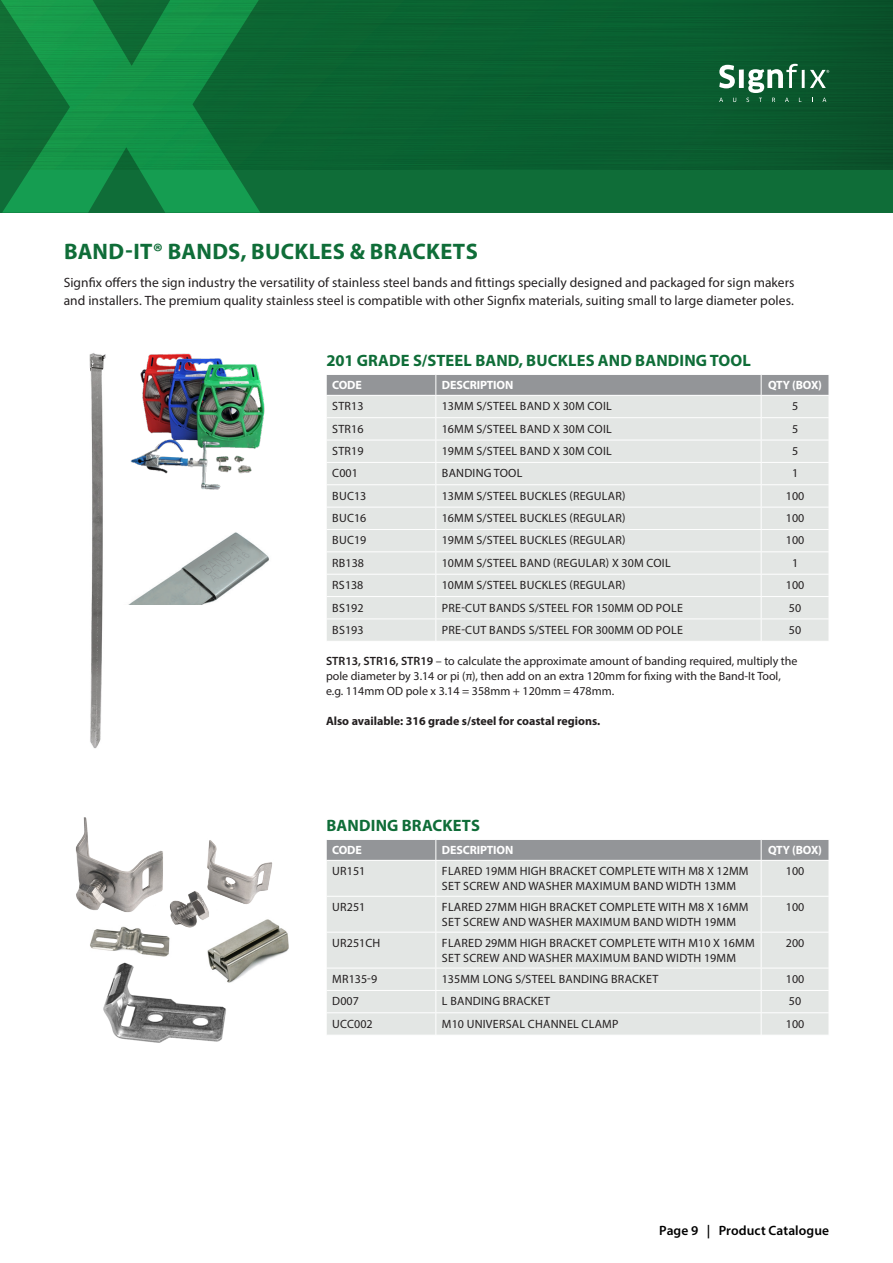
<style>
.page{position:relative;width:893px;height:1263px;background:#fff}
.page>*{position:absolute;margin:0;border:0;box-sizing:border-box;transform-origin:0 0}
.t1{font:700 22.5px "Myriad Pro";letter-spacing:.015em;color:#0f6d38}
.t2{font:700 16.5px "Myriad Pro";letter-spacing:.01em;color:#0f6d38}
.t3{font:13.5px/18px "Myriad Pro";letter-spacing:.005em;color:#231f20}
.t4{font:600 13.5px "Myriad Pro";letter-spacing:.005em;color:#000}
.t5{font:12px/15px "Myriad Pro";letter-spacing:.02em;color:#231f20}
.t6{font:12px/15px "Myriad Pro";color:#231f20}
.t7{font:700 12px "Myriad Pro";color:#231f20}
.t8{font:700 12px "Myriad Pro";letter-spacing:-.01em;color:#fff}
.s1{font-weight:600}
</style>
<div class="page">
<img style="left:270px;top:0;width:623px;height:170px">
<div style="left:0;top:170px;width:893px;height:43px;background:#0f6d38"></div>
<svg style="left:719px;top:98px;width:4px;height:4px"></svg>
<svg style="left:733px;top:98px;width:3px;height:4px"></svg>
<svg style="left:822px;top:98px;width:4px;height:4px"></svg>
<svg style="left:719px;top:65px;width:16px;height:23px"></svg>
<div style="left:739px;top:69px;width:5px;height:19px;background:#fff"></div>
<svg style="left:746px;top:64px;width:55px;height:38px"></svg>
<hr style="left:802px;top:70px;width:3px;height:18px;background:#fff">
<svg style="left:810px;top:70px;width:19px;height:18px"></svg>
<svg style="left:0;top:0;width:270px;height:213px;background:#118541"></svg>
<img style="left:130px;top:353px;width:135px;height:137px">
<img style="left:245px;top:929px;width:44px;height:45px">
<img style="left:130px;top:532px;width:139px;height:72px">
<img style="left:89px;top:353px;width:17px;height:396px">
<img style="left:103px;top:947px;width:142px;height:96px">
<img style="left:75px;top:817px;width:208px;height:130px">
<svg style="left:326px;top:375px;width:503px;height:266px;background:#dee1df"></svg>
<div style="left:327px;top:861px;width:502px;height:174px;background:#e3e6e4"></div>
<div style="left:326px;top:840px;width:503px;height:20px;background:#939598"></div>
<hr style="left:435px;top:861px;width:1px;height:35px;background:#fff">
<hr style="left:761px;top:861px;width:1px;height:35px;background:#fff">
<hr style="left:326px;top:896px;width:110px;height:1px;background:#fff">
<hr style="left:436px;top:896px;width:325px;height:1px;background:#fff">
<hr style="left:435px;top:897px;width:1px;height:35px;background:#fff">
<hr style="left:761px;top:896px;width:68px;height:1px;background:#fff">
<hr style="left:761px;top:897px;width:1px;height:35px;background:#fff">
<hr style="left:326px;top:932px;width:110px;height:1px;background:#fff">
<hr style="left:436px;top:932px;width:325px;height:1px;background:#fff">
<hr style="left:435px;top:932px;width:1px;height:36px;background:#fff">
<hr style="left:761px;top:932px;width:68px;height:1px;background:#fff">
<hr style="left:761px;top:932px;width:1px;height:36px;background:#fff">
<hr style="left:326px;top:968px;width:110px;height:1px;background:#fff">
<hr style="left:436px;top:968px;width:325px;height:1px;background:#fff">
<hr style="left:761px;top:968px;width:68px;height:1px;background:#fff">
<hr style="left:326px;top:990px;width:110px;height:1px;background:#fff">
<hr style="left:436px;top:990px;width:325px;height:1px;background:#fff">
<hr style="left:761px;top:990px;width:68px;height:1px;background:#fff">
<hr style="left:326px;top:1012px;width:110px;height:1px;background:#fff">
<hr style="left:436px;top:1012px;width:325px;height:1px;background:#fff">
<svg style="left:435px;top:969px;width:1px;height:66px"></svg>
<hr style="left:761px;top:1012px;width:68px;height:1px;background:#fff">
<svg style="left:761px;top:969px;width:1px;height:66px"></svg>
<img style="left:84px;top:923px;width:93px;height:35px">
<p class="t1" style="left:64px;top:237px;width:415px">BAND-IT® BANDS, BUCKLES &amp; BRACKETS</p>
<p class="t3" style="left:64px;top:273px;width:732px">Signfix offers the sign industry the versatility of stainless steel bands and fittings specially designed and packaged for sign makers and installers. The premium quality stainless steel is compatible with other Signfix materials, suiting small to large diameter poles.</p>
<p class="t2" style="left:326px;top:350px;width:426px">201 GRADE S/STEEL BAND, BUCKLES AND BANDING TOOL</p>
<p class="t8" style="left:332px;top:377px;width:31px">CODE</p>
<p class="t8" style="left:442px;top:377px;width:73px">DESCRIPTION</p>
<p class="t8" style="left:768px;top:377px;width:55px">QTY (BOX)</p>
<p class="t5" style="left:332px;top:399px;width:33px">STR13</p>
<p class="t5" style="left:442px;top:399px;width:171px">13MM S/STEEL BAND X 30M COIL</p>
<p class="t5" style="left:792px;top:399px;width:8px">5</p>
<p class="t5" style="left:332px;top:421px;width:33px">STR16</p>
<p class="t5" style="left:442px;top:421px;width:171px">16MM S/STEEL BAND X 30M COIL</p>
<p class="t5" style="left:792px;top:421px;width:8px">5</p>
<p class="t5" style="left:332px;top:443px;width:33px">STR19</p>
<p class="t5" style="left:442px;top:443px;width:171px">19MM S/STEEL BAND X 30M COIL</p>
<p class="t5" style="left:792px;top:443px;width:8px">5</p>
<p class="t5" style="left:332px;top:466px;width:27px">C001</p>
<p class="t5" style="left:442px;top:466px;width:82px">BANDING TOOL</p>
<p class="t5" style="left:792px;top:466px;width:8px">1</p>
<p class="t5" style="left:332px;top:488px;width:36px">BUC13</p>
<p class="t5" style="left:442px;top:488px;width:185px">13MM S/STEEL BUCKLES (REGULAR)</p>
<p class="t5" style="left:786px;top:488px;width:20px">100</p>
<p class="t5" style="left:332px;top:510px;width:36px">BUC16</p>
<p class="t5" style="left:442px;top:510px;width:185px">16MM S/STEEL BUCKLES (REGULAR)</p>
<p class="t5" style="left:786px;top:510px;width:20px">100</p>
<p class="t5" style="left:332px;top:533px;width:36px">BUC19</p>
<p class="t5" style="left:442px;top:533px;width:185px">19MM S/STEEL BUCKLES (REGULAR)</p>
<p class="t5" style="left:786px;top:533px;width:20px">100</p>
<p class="t5" style="left:332px;top:555px;width:33px">RB138</p>
<p class="t5" style="left:442px;top:555px;width:230px">10MM S/STEEL BAND (REGULAR) X 30M COIL</p>
<p class="t5" style="left:792px;top:555px;width:8px">1</p>
<p class="t5" style="left:332px;top:577px;width:33px">RS138</p>
<p class="t5" style="left:442px;top:577px;width:185px">10MM S/STEEL BUCKLES (REGULAR)</p>
<p class="t5" style="left:786px;top:577px;width:20px">100</p>
<p class="t5" style="left:332px;top:600px;width:33px">BS192</p>
<p class="t5" style="left:442px;top:600px;width:242px">PRE-CUT BANDS S/STEEL FOR 150MM OD POLE</p>
<p class="t5" style="left:789px;top:600px;width:14px">50</p>
<p class="t5" style="left:332px;top:622px;width:33px">BS193</p>
<p class="t5" style="left:442px;top:622px;width:242px">PRE-CUT BANDS S/STEEL FOR 300MM OD POLE</p>
<p class="t5" style="left:789px;top:622px;width:14px">50</p>
<p class="t6" style="left:326px;top:653px;width:473px"><span class="s1">STR13, STR16, STR19</span> – to calculate the approximate amount of banding required, multiply the pole diameter by 3.14 or pi (π), then add on an extra 120mm for fixing with the Band-It Tool, e.g. 114mm OD pole x 3.14 = 358mm + 120mm = 478mm.</p>
<p class="t7" style="left:326px;top:713px;width:276px">Also available: 316 grade s/steel for coastal regions.</p>
<p class="t2" style="left:327px;top:815px;width:155px">BANDING BRACKETS</p>
<p class="t8" style="left:332px;top:842px;width:31px">CODE</p>
<p class="t8" style="left:442px;top:842px;width:73px">DESCRIPTION</p>
<p class="t8" style="left:768px;top:842px;width:55px">QTY (BOX)</p>
<p class="t5" style="left:332px;top:863px;width:35px">UR151</p>
<p class="t5" style="left:442px;top:863px;width:308px">FLARED 19MM HIGH BRACKET COMPLETE WITH M8 X 12MM<br>SET SCREW AND WASHER MAXIMUM BAND WIDTH 13MM</p>
<p class="t5" style="left:786px;top:863px;width:20px">100</p>
<p class="t5" style="left:332px;top:899px;width:35px">UR251</p>
<p class="t5" style="left:442px;top:899px;width:308px">FLARED 27MM HIGH BRACKET COMPLETE WITH M8 X 16MM<br>SET SCREW AND WASHER MAXIMUM BAND WIDTH 19MM</p>
<p class="t5" style="left:786px;top:899px;width:20px">100</p>
<p class="t5" style="left:332px;top:935px;width:50px">UR251CH</p>
<p class="t5" style="left:442px;top:935px;width:314px">FLARED 29MM HIGH BRACKET COMPLETE WITH M10 X 16MM<br>SET SCREW AND WASHER MAXIMUM BAND WIDTH 19MM</p>
<p class="t5" style="left:786px;top:935px;width:20px">200</p>
<p class="t5" style="left:332px;top:971px;width:47px">MR135-9</p>
<p class="t5" style="left:442px;top:971px;width:218px">135MM LONG S/STEEL BANDING BRACKET</p>
<p class="t5" style="left:786px;top:971px;width:20px">100</p>
<p class="t5" style="left:332px;top:994px;width:28px">D007</p>
<p class="t5" style="left:442px;top:994px;width:110px">L BANDING BRACKET</p>
<p class="t5" style="left:789px;top:994px;width:14px">50</p>
<p class="t5" style="left:332px;top:1016px;width:42px">UCC002</p>
<p class="t5" style="left:442px;top:1016px;width:178px">M10 UNIVERSAL CHANNEL CLAMP</p>
<p class="t5" style="left:786px;top:1016px;width:20px">100</p>
<p class="t4" style="left:659px;top:1222px;width:172px">Page 9 | Product Catalogue</p>
</div>
